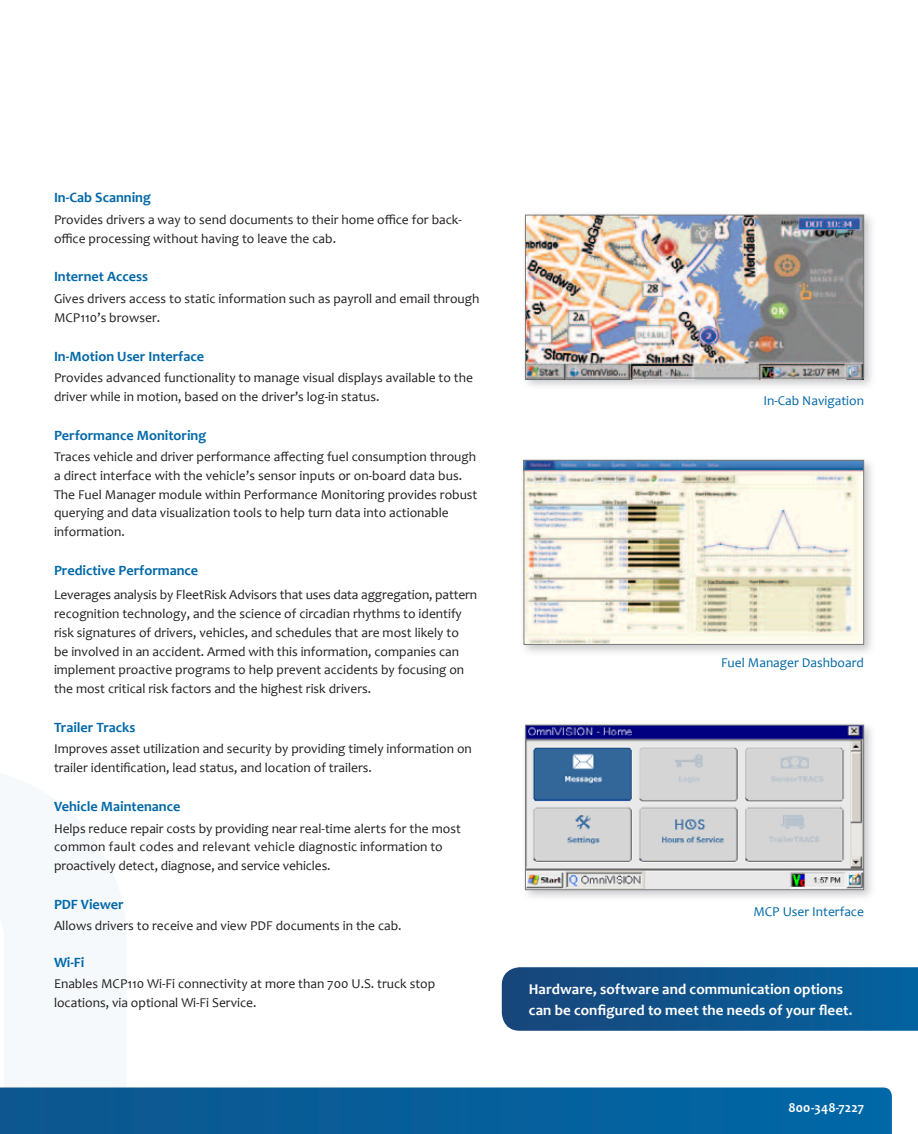
<style>
.page{position:relative;width:918px;height:1134px;background:#fff}
.page>*{position:absolute;margin:0;border:0;box-sizing:border-box;transform-origin:0 0}
.t1{font:700 15px/21px "Candara";letter-spacing:.005em;color:#fff}
.t2{font:700 14.25px "Candara";color:#0068a7}
.t3{font:13.5px/18.8px "Candara";color:#231f20}
.t4{font:13.5px "Candara";color:#0068a7}
.t5{font:700 13.5px "Candara";letter-spacing:.005em;color:#fff}
</style>
<div class="page">
<svg style="left:0;top:1088px;width:892px;height:46px;background:#065e9a"></svg>
<svg style="left:502px;top:967px;width:416px;height:64px;background:#11568d"></svg>
<div style="left:519px;top:456px;width:357px;height:201px;background:#9c9da1;opacity:.55"></div>
<img style="left:526px;top:462px;width:336px;height:181px">
<div style="left:524px;top:460px;width:340px;height:185px;border:1px solid #77797b"></div>
<div style="left:521px;top:211px;width:355px;height:179px;background:#9c9da1;opacity:.55"></div>
<img style="left:525px;top:217px;width:339px;height:162px">
<div style="left:525px;top:215px;width:339px;height:163px;border:1px solid #77797b"></div>
<div style="left:521px;top:721px;width:355px;height:181px;background:#9c9da1;opacity:.55"></div>
<img style="left:527px;top:727px;width:335px;height:161px">
<div style="left:525px;top:725px;width:339px;height:165px;border:1px solid #77797b"></div>
<p class="t2" style="left:54px;top:189px;width:98px">In-Cab Scanning</p>
<p class="t3" style="left:54px;top:210px;width:409px">Provides drivers a way to send documents to their home office for back&shy;office processing without having to leave the cab.</p>
<p class="t2" style="left:54px;top:268px;width:96px">Internet Access</p>
<p class="t3" style="left:54px;top:289px;width:427px">Gives drivers access to static information such as payroll and email through<br>MCP110’s browser.</p>
<p class="t2" style="left:54px;top:347px;width:152px">In-Motion User Interface</p>
<p class="t3" style="left:54px;top:368px;width:421px">Provides advanced functionality to manage visual displays available to the driver while in motion, based on the driver’s log-in status.</p>
<p class="t2" style="left:54px;top:427px;width:154px">Performance Monitoring</p>
<p class="t3" style="left:54px;top:447px;width:425px">Traces vehicle and driver performance affecting fuel consumption through a direct interface with the vehicle’s sensor inputs or on-board data bus.<br>The Fuel Manager module within Performance Monitoring provides robust querying and data visualization tools to help turn data into actionable information.</p>
<p class="t2" style="left:54px;top:562px;width:146px">Predictive Performance</p>
<p class="t3" style="left:54px;top:586px;width:425px">Leverages analysis by FleetRisk Advisors that uses data aggregation, pattern recognition technology, and the science of circadian rhythms to identify risk signatures of drivers, vehicles, and schedules that are most likely to<br>be involved in an accident. Armed with this information, companies can implement proactive programs to help prevent accidents by focusing on the most critical risk factors and the highest risk drivers.</p>
<p class="t2" style="left:54px;top:719px;width:83px">Trailer Tracks</p>
<p class="t3" style="left:54px;top:740px;width:419px">Improves asset utilization and security by providing timely information on trailer identification, lead status, and location of trailers.</p>
<p class="t2" style="left:54px;top:798px;width:128px">Vehicle Maintenance</p>
<p class="t3" style="left:54px;top:819px;width:409px">Helps reduce repair costs by providing near real-time alerts for the most common fault codes and relevant vehicle diagnostic information to proactively detect, diagnose, and service vehicles.</p>
<p class="t2" style="left:54px;top:896px;width:71px">PDF Viewer</p>
<p class="t3" style="left:54px;top:917px;width:349px">Allows drivers to receive and view PDF documents in the cab.</p>
<p class="t2" style="left:54px;top:953px;width:32px">Wi-Fi</p>
<p class="t3" style="left:54px;top:974px;width:383px">Enables MCP110 Wi-Fi connectivity at more than 700 U.S. truck stop locations, via optional Wi-Fi Service.</p>
<p class="t1" style="left:529px;top:978px;width:325px">Hardware, software and communication options can be configured to meet the needs of your fleet.</p>
<p class="t4" style="left:763px;top:392px;width:102px">In-Cab Navigation</p>
<p class="t4" style="left:721px;top:655px;width:144px">Fuel Manager Dashboard</p>
<p class="t4" style="left:753px;top:903px;width:112px">MCP User Interface</p>
<p class="t5" style="left:788px;top:1100px;width:77px">800-348-7227</p>
</div>
